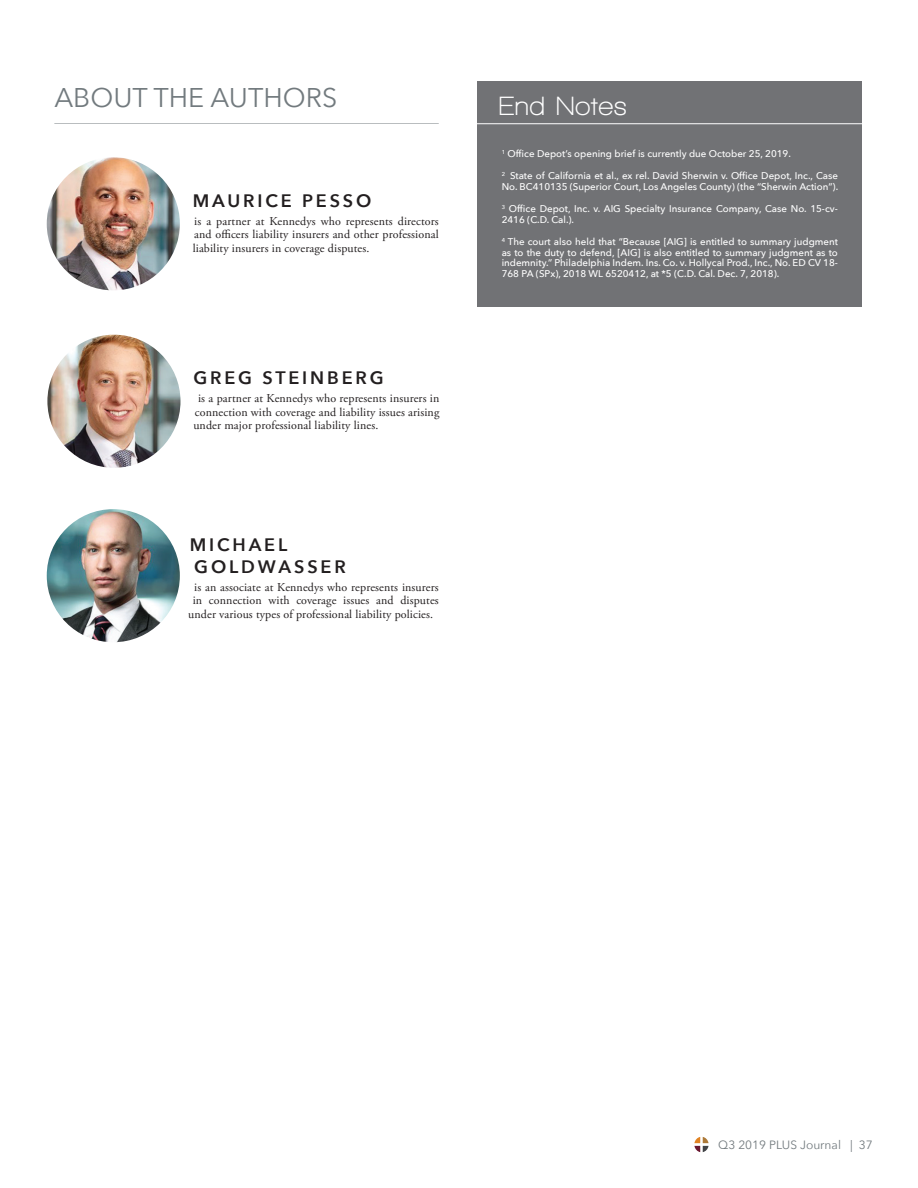
<style>
.page{position:relative;width:918px;height:1188px;background:#fff}
.page>*{position:absolute;margin:0;border:0;box-sizing:border-box;transform-origin:0 0}
.t1{font:27px "Avenir Next";color:#727a7e}
.t2{font:700 27px "Walkway";letter-spacing:.03em;color:#fff}
.t3{font:600 18px/21.6px "Avenir Next";letter-spacing:.16em;color:#231f20}
.t4{font:12px/13.5px "Adobe Garamond Pro";letter-spacing:.01em;color:#231f20;text-align:justify}
.t5{font:12px "Avenir Next";color:#727a7e}
.t6{font:500 9.75px/10.5px "Avenir Next";color:#fff}
</style>
<div class="page">
<svg style="left:694px;top:1137px;width:15px;height:15px"></svg>
<div style="left:477px;top:81px;width:385px;height:226px;background:#717275"></div>
<hr style="left:477px;top:123px;width:408px;height:1px;background:#fff">
<img style="left:45px;top:156px;width:136px;height:136px;border-radius:68px">
<div style="left:44px;top:155px;width:139px;height:138px;border:3px solid #fff;border-radius:50%"></div>
<img style="left:46px;top:333px;width:136px;height:136px;border-radius:68px">
<div style="left:45px;top:332px;width:138px;height:138px;border:3px solid #fff;border-radius:50%"></div>
<img style="left:45px;top:508px;width:136px;height:136px;border-radius:68px">
<div style="left:44px;top:506px;width:139px;height:139px;border:3px solid #fff;border-radius:50%"></div>
<hr style="left:54px;top:123px;width:385px;height:1px;background:#727a7e">
<h1 class="t1" style="left:54px;top:74px;width:284px">ABOUT THE AUTHORS</h1>
<h2 class="t3" style="left:193px;top:189px;width:180px">MAURICE PESSO</h2>
<p class="t4" style="left:193px;top:215px;width:248px">is a partner at Kennedys who represents directors and officers liability insurers and other professional liability insurers in coverage disputes.</p>
<h2 class="t3" style="left:193px;top:367px;width:192px">GREG STEINBERG</h2>
<p class="t4" style="left:193px;top:392px;width:248px;text-indent:5px">is a partner at Kennedys who represents insurers in connection with coverage and liability issues arising under major professional liability lines.</p>
<h2 class="t3" style="left:190px;top:533px;width:158px">MICHAEL<br>GOLDWASSER</h2>
<p class="t4" style="left:188px;top:581px;width:252px;text-align:center">is an associate at Kennedys who represents insurers in connection with coverage issues and disputes under various types of professional liability policies.</p>
<h1 class="t2" style="left:499px;top:91px;width:130px">End Notes</h1>
<p class="t6" style="left:502px;top:148px;width:291px"><sup>1</sup> Office Depot’s opening brief is currently due October 25, 2019.</p>
<p class="t6" style="left:502px;top:170px;width:338px"><sup>2</sup> State of California et al., ex rel. David Sherwin v. Office Depot, Inc., Case<br>No. BC410135 (Superior Court, Los Angeles County) (the “Sherwin Action”).</p>
<p class="t6" style="left:502px;top:203px;width:338px"><sup>3</sup> Office Depot, Inc. v. AIG Specialty Insurance Company, Case No. 15-cv-<br>2416 (C.D. Cal.).</p>
<p class="t6" style="left:502px;top:236px;width:338px;text-align:justify"><sup>4</sup> The court also held that “Because [AIG] is entitled to summary judgment as to the duty to defend, [AIG] is also entitled to summary judgment as to indemnity.” Philadelphia Indem. Ins. Co. v. Hollycal Prod., Inc., No. ED CV 18- 768 PA (SPx), 2018 WL 6520412, at *5 (C.D. Cal. Dec. 7, 2018).</p>
<p class="t5" style="left:718px;top:1135px;width:156px">Q3 2019 PLUS Journal | 37</p>
</div>
